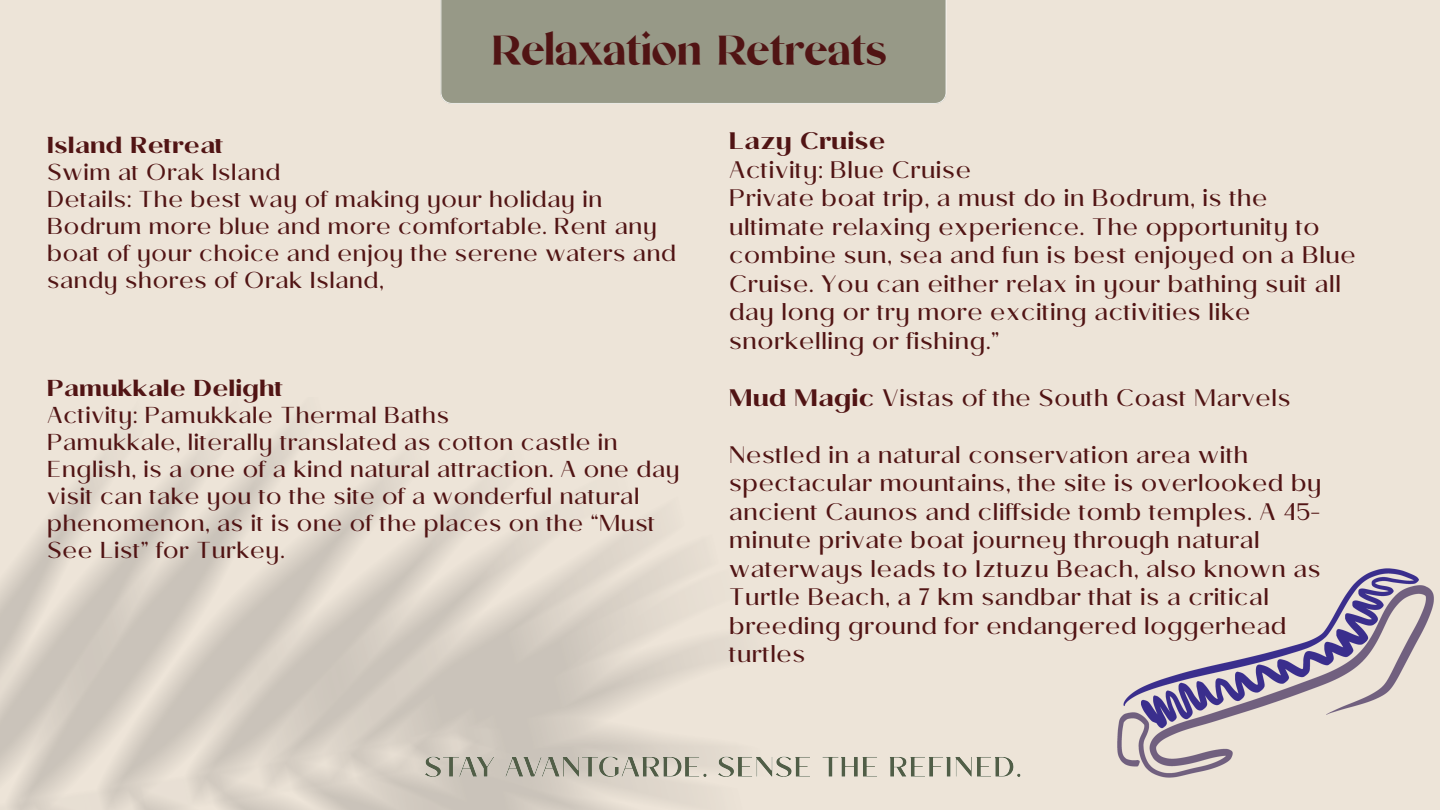
<style>
.page{position:relative;width:1440px;height:810px;background:#ede4d8}
.page>*{position:absolute;margin:0;border:0;box-sizing:border-box;transform-origin:0 0}
.t1{font:300 50px "Mikela";color:#511414}
.t2{font:23.8px/28.5px "Miamo";color:#511414}
.t3{font:700 23.8px "Miamo";color:#511414}
.t4{font:23px/27px "Miamo";color:#511414}
.t5{font:700 23px "Miamo";color:#511414}
.s1{font-weight:700}
</style>
<div class="page">
<img style="left:419px;top:475px;width:602px;height:335px">
<div style="left:441px;top:0;width:505px;height:104px;background:#979987"></div>
<img style="left:1117px;top:568px;width:317px;height:210px">
<p class="t1" style="left:492px;top:22px;width:396px">Relaxation Retreats</p>
<p class="t5" style="left:47px;top:132px;width:178px">Island Retreat</p>
<p class="t4" style="left:47px;top:159px;width:235px">Swim at Orak Island</p>
<p class="t4" style="left:47px;top:186px;width:631px">Details: The best way of making your holiday in Bodrum more blue and more comfortable. Rent any boat of your choice and enjoy the serene waters and sandy shores of Orak Island,</p>
<p class="t5" style="left:47px;top:375px;width:238px">Pamukkale Delight</p>
<p class="t4" style="left:47px;top:402px;width:404px">Activity: Pamukkale Thermal Baths</p>
<p class="t4" style="left:47px;top:429px;width:635px">Pamukkale, literally translated as cotton castle in English, is a one of a kind natural attraction. A one day visit can take you to the site of a wonderful natural phenomenon, as it is one of the places on the “Must See List” for Turkey.</p>
<p class="t3" style="left:729px;top:127px;width:158px">Lazy Cruise</p>
<p class="t2" style="left:729px;top:155px;width:244px">Activity: Blue Cruise</p>
<p class="t2" style="left:729px;top:184px;width:629px">Private boat trip, a must do in Bodrum, is the ultimate relaxing experience. The opportunity to combine sun, sea and fun is best enjoyed on a Blue Cruise. You can either relax in your bathing suit all day long or try more exciting activities like snorkelling or fishing.”</p>
<p class="t2" style="left:729px;top:383px;width:563px"><span class="s1">Mud Magic</span> Vistas of the South Coast Marvels</p>
<p class="t2" style="left:729px;top:440px;width:595px">Nestled in a natural conservation area with spectacular mountains, the site is overlooked by ancient Caunos and cliffside tomb temples. A 45- minute private boat journey through natural waterways leads to Iztuzu Beach, also known as Turtle Beach, a 7 km sandbar that is a critical breeding ground for endangered loggerhead turtles</p>
</div>
